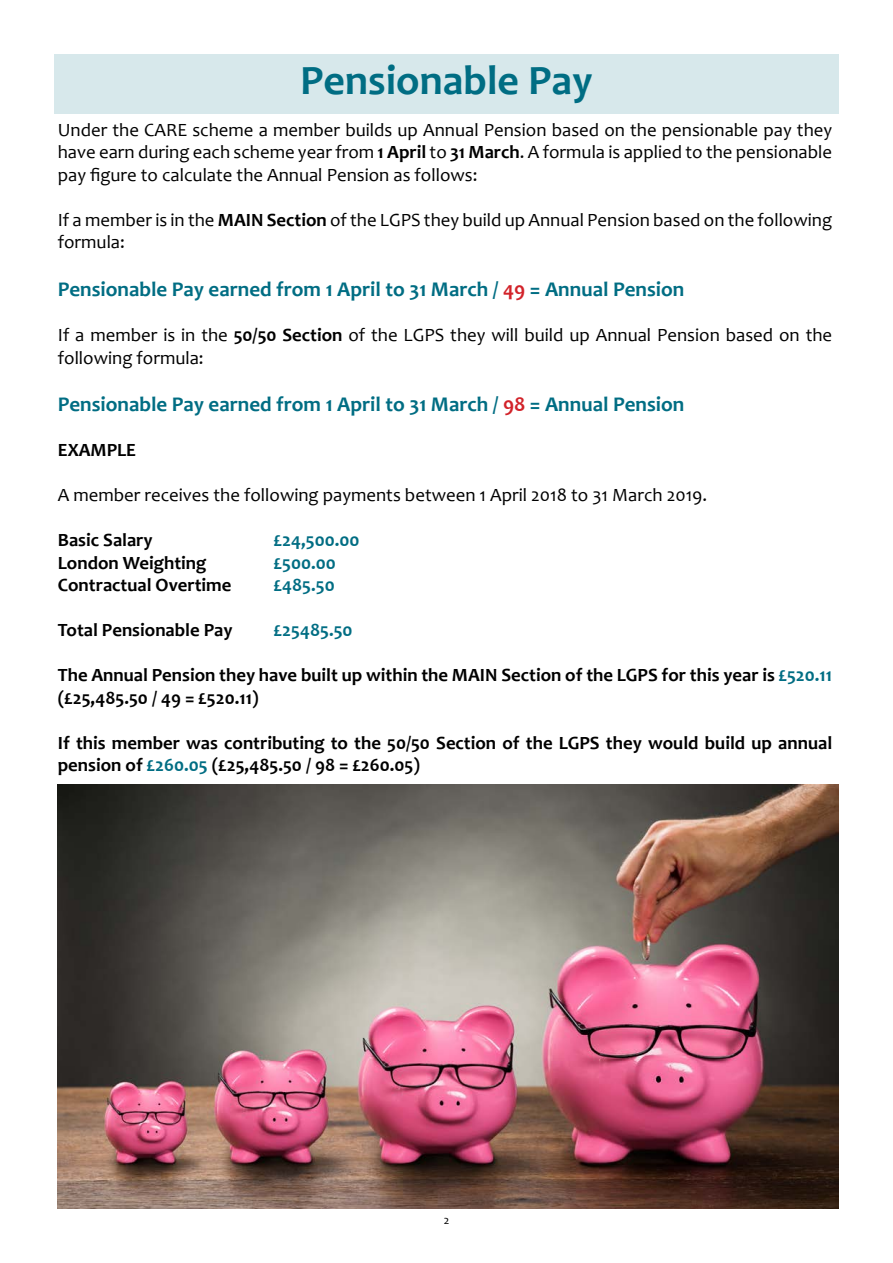
<style>
.page{position:relative;width:893px;height:1263px;background:#fff}
.page>*{position:absolute;margin:0;border:0;box-sizing:border-box;transform-origin:0 0}
.t1{font:700 42px "Candara";color:#006d83}
.t2{font:700 21px "Candara";color:#006d83}
.t3{font:18.75px/22.5px "Candara";color:#000}
.t4{font:700 18.75px/22.5px "Candara";color:#000}
.t5{font:700 18.75px "Candara";color:#006d83}
.t6{font:12px "Candara";color:#000}
.s1{font-weight:700}
.s2{color:#d2232a}
.s3{color:#006d83}
</style>
<div class="page">
<div style="left:54px;top:54px;width:785px;height:60px;background:#d7e8eb"></div>
<img style="left:58px;top:784px;width:781px;height:425px">
<h1 class="t1" style="left:300px;top:54px;width:294px">Pensionable Pay</h1>
<p class="t3" style="left:58px;top:118px;width:776px;text-align:justify">Under the CARE scheme a member builds up Annual Pension based on the pensionable pay they have earn during each scheme year from <span class="s1">1 April</span> to <span class="s1">31 March</span>. A formula is applied to the pensionable pay figure to calculate the Annual Pension as follows:</p>
<p class="t3" style="left:58px;top:208px;width:776px">If a member is in the <span class="s1">MAIN Section</span> of the LGPS they build up Annual Pension based on the following formula:</p>
<p class="t2" style="left:58px;top:276px;width:628px">Pensionable Pay earned from 1 April to 31 March / <span class="s2">49</span> = Annual Pension</p>
<p class="t3" style="left:58px;top:324px;width:776px">If a member is in the <span class="s1">50/50 Section</span> of the LGPS they will build up Annual Pension based on the following formula:</p>
<p class="t2" style="left:58px;top:391px;width:628px">Pensionable Pay earned from 1 April to 31 March / <span class="s2">98</span> = Annual Pension</p>
<p class="t4" style="left:58px;top:439px;width:80px">EXAMPLE</p>
<p class="t3" style="left:58px;top:484px;width:651px">A member receives the following payments between 1 April 2018 to 31 March 2019.</p>
<p class="t4" style="left:58px;top:529px;width:96px">Basic Salary</p>
<p class="t5" style="left:274px;top:528px;width:87px">£24,500.00</p>
<p class="t4" style="left:58px;top:551px;width:150px">London Weighting</p>
<p class="t5" style="left:274px;top:551px;width:63px">£500.00</p>
<p class="t4" style="left:58px;top:574px;width:175px">Contractual Overtime</p>
<p class="t5" style="left:274px;top:573px;width:62px">£485.50</p>
<p class="t4" style="left:58px;top:619px;width:176px">Total Pensionable Pay</p>
<p class="t5" style="left:274px;top:618px;width:80px">£25485.50</p>
<p class="t4" style="left:58px;top:664px;width:776px">The Annual Pension they have built up within the MAIN Section of the LGPS for this year is <span class="s3">£520.11 </span>(£25,485.50 / 49 = £520.11)</p>
<p class="t4" style="left:58px;top:731px;width:776px">If this member was contributing to the 50/50 Section of the LGPS they would build up annual pension of <span class="s3">£260.05</span> (£25,485.50 / 98 = £260.05)</p>
<p class="t6" style="left:444px;top:1212px;width:7px">2</p>
</div>
